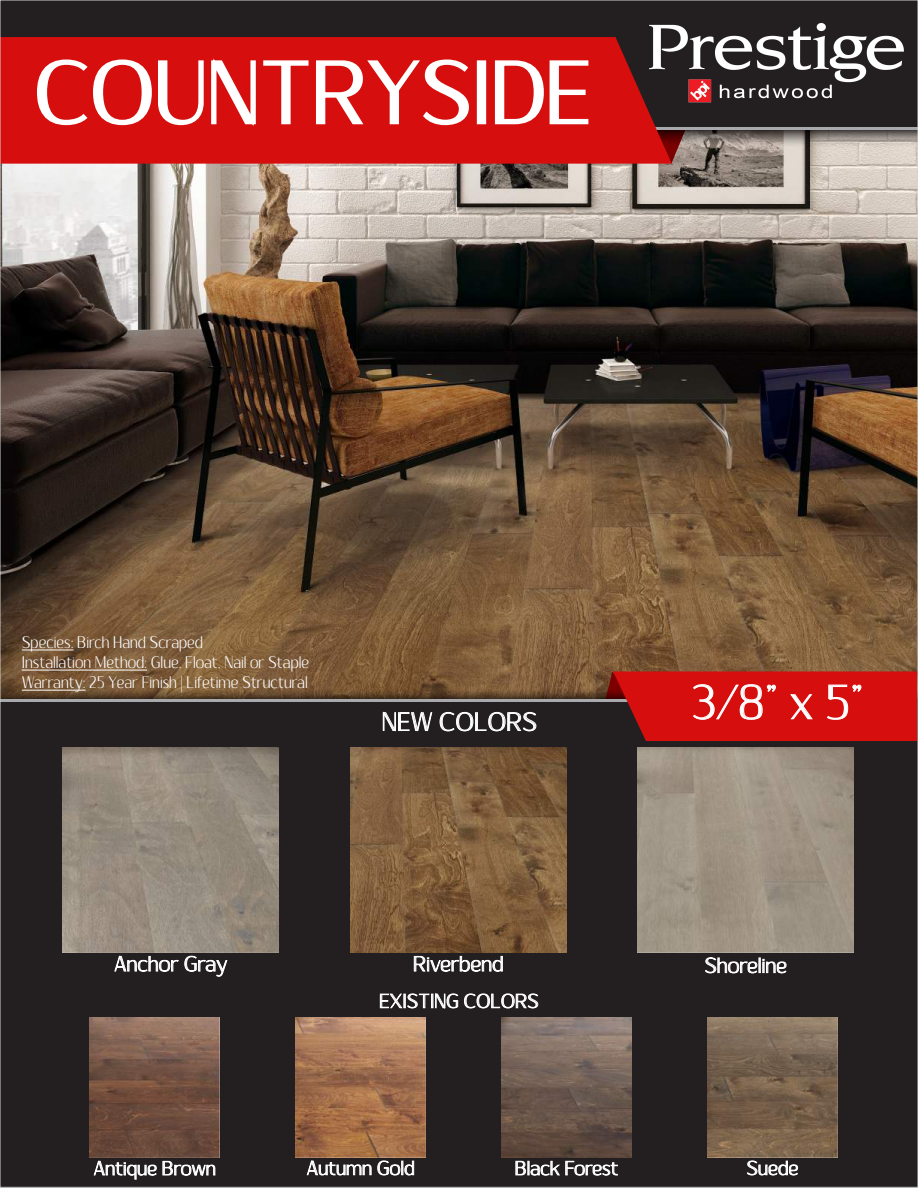
<style>
.page{position:relative;width:918px;height:1188px;background:#fff}
.page>*{position:absolute;margin:0;border:0;box-sizing:border-box;transform-origin:0 0}
.t1{font:300 87px "Sumptuous";color:#fff}
.t2{font:300 48px "Sumptuous";color:#fff}
.t3{font:300 25.5px "Sumptuous";color:#fff}
.t4{font:300 21px "Sumptuous";color:#fff}
.t5{font:300 19.5px "Sumptuous";color:#fff}
.t6{font:300 16.8px/20.1px "Sumptuous";color:#fff;scale:.9 1}
</style>
<div class="page">
<img style="left:2px;top:150px;width:914px;height:536px">
<svg style="left:2px;top:686px;width:603px;height:13px;background:#674a2e"></svg>
<svg style="left:672px;top:150px;width:15px;height:14px"></svg>
<svg style="left:672px;top:130px;width:244px;height:20px;background:#91857e"></svg>
<div style="left:0;top:0;width:918px;height:127px;background:#231f20"></div>
<svg style="left:2px;top:37px;width:670px;height:127px;background:#cd0f0f"></svg>
<div style="left:0;top:702px;width:918px;height:485px;background:#231f20"></div>
<svg style="left:35px;top:52px;width:435px;height:75px;background:#de4040"></svg>
<div style="left:477px;top:60px;width:9px;height:64px;border:3px solid #fff"></div>
<svg style="left:493px;top:59px;width:97px;height:67px;background:#e15454"></svg>
<svg style="left:605px;top:671px;width:312px;height:70px;background:#ca1a19"></svg>
<img style="left:650px;top:24px;width:253px;height:79px">
<hr style="left:22px;top:650px;width:52px;height:1px;background:#fff">
<hr style="left:22px;top:670px;width:125px;height:1px;background:#fff">
<hr style="left:22px;top:690px;width:64px;height:1px;background:#fff">
<img style="left:63px;top:747px;width:216px;height:205px">
<svg style="left:383px;top:711px;width:50px;height:21px"></svg>
<svg style="left:439px;top:712px;width:98px;height:20px"></svg>
<img style="left:350px;top:747px;width:216px;height:205px">
<img style="left:638px;top:747px;width:216px;height:205px">
<svg style="left:114px;top:955px;width:114px;height:22px"></svg>
<svg style="left:414px;top:956px;width:89px;height:16px"></svg>
<svg style="left:705px;top:957px;width:82px;height:17px"></svg>
<svg style="left:380px;top:993px;width:159px;height:16px"></svg>
<img style="left:90px;top:1017px;width:130px;height:140px">
<svg style="left:93px;top:1160px;width:123px;height:20px"></svg>
<img style="left:296px;top:1017px;width:129px;height:141px">
<svg style="left:306px;top:1160px;width:108px;height:16px"></svg>
<img style="left:502px;top:1017px;width:129px;height:141px">
<svg style="left:515px;top:1161px;width:103px;height:15px"></svg>
<img style="left:708px;top:1017px;width:129px;height:141px">
<svg style="left:747px;top:1160px;width:51px;height:16px"></svg>
<h1 class="t1" style="left:34px;top:44px;width:560px">COUNTRYSIDE</h1>
<p class="t6" style="left:22px;top:633px;width:321px">Species: Birch Hand Scraped<br>Installation Method: Glue, Float, Nail or Staple<br>Warranty: 25 Year Finish | Lifetime Structural</p>
<h3 class="t3" style="left:382px;top:707px;width:157px">NEW COLORS</h3>
<h2 class="t2" style="left:691px;top:675px;width:174px">3/8” x 5”</h2>
<p class="t4" style="left:114px;top:952px;width:115px">Anchor Gray</p>
<p class="t4" style="left:413px;top:952px;width:92px">Riverbend</p>
<p class="t4" style="left:705px;top:954px;width:84px">Shoreline</p>
<p class="t5" style="left:379px;top:990px;width:161px">EXISTING COLORS</p>
<p class="t5" style="left:94px;top:1157px;width:124px">Antique Brown</p>
<p class="t5" style="left:307px;top:1157px;width:110px">Autumn Gold</p>
<p class="t5" style="left:515px;top:1157px;width:105px">Black Forest</p>
<p class="t5" style="left:746px;top:1157px;width:53px">Suede</p>
</div>
